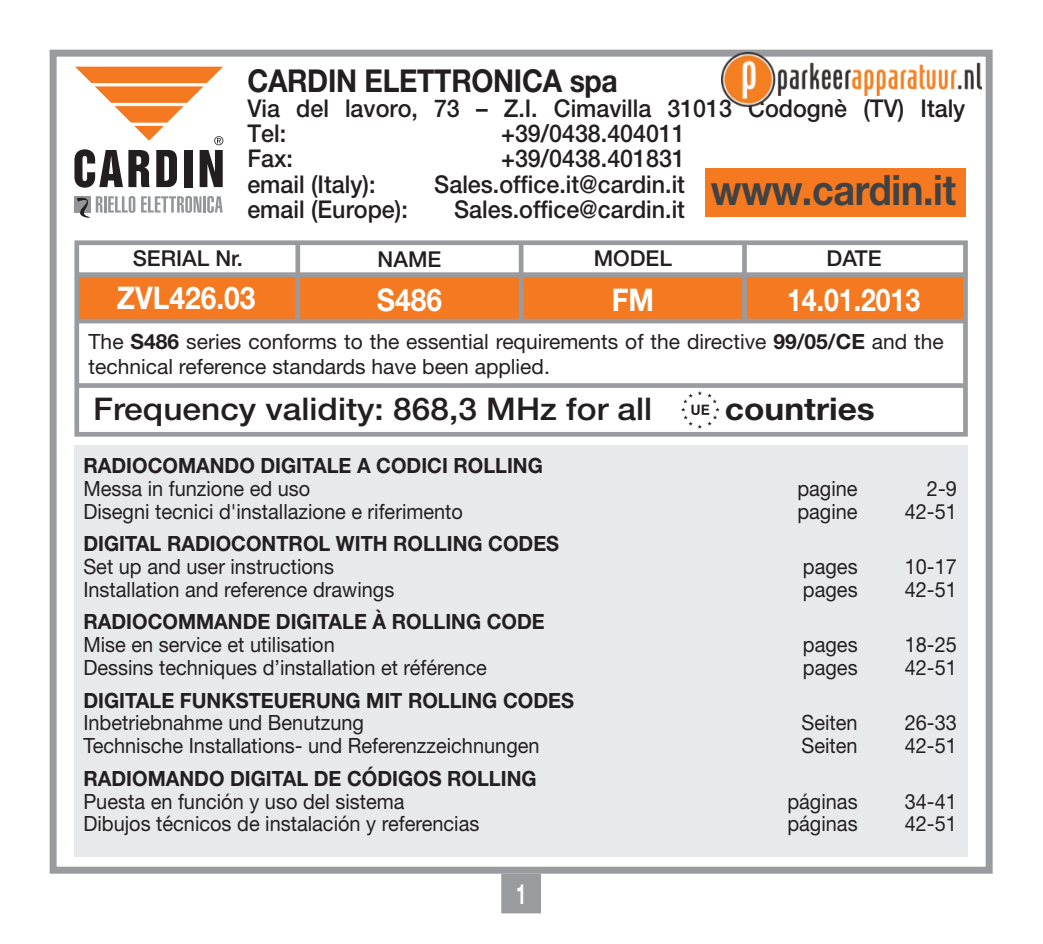
<style>
.page{position:relative;width:1043px;height:944px;background:#fff}
.page>*{position:absolute;margin:0;border:0;box-sizing:border-box;transform-origin:0 0}
.t1{font:700 42px "Helvetica Neue LT Std";letter-spacing:-.01em;color:#414243;scale:.9 1}
.t2{font:700 31.5px "Helvetica Neue LT Std";letter-spacing:-.01em;color:#231f20;scale:.9 1}
.t3{font:500 31.15px "Helvetica Neue LT Std";color:#231f20;scale:1.07 1}
.t4{font:700 31.15px "Helvetica Neue LT Std";color:#fff;scale:.9 1}
.t5{font:700 31.15px "Helvetica Neue LT Std";color:#fff;scale:.85 1}
.t6{font:700 31.15px "Helvetica Neue LT Std";color:#231f20;scale:1.07 1}
.t7{font:700 28px "Helvetica Neue LT Std";color:#fff;scale:.65 1}
.t8{font:500 24.5px/25.2px "Helvetica Neue LT Std";color:#231f20;scale:.95 1}
.t9{font:500 22.05px "Helvetica Neue LT Std";color:#231f20}
.t10{font:21px "Helvetica Neue LT Std";color:#231f20;scale:.95 1}
.t11{font:700 21px "Helvetica Neue LT Std";color:#231f20;scale:.95 1}
.t12{font:21px/24.5px "Helvetica Neue LT Std";color:#231f20}
.s1{font-weight:700}
</style>
<div class="page">
<div style="left:50px;top:50px;width:942px;height:823px;border:7px solid #999b9e"></div>
<div style="left:501px;top:873px;width:40px;height:40px;background:#999b9e;border:4px solid #999b9e"></div>
<div style="left:704px;top:169px;width:261px;height:48px;background:#f47921"></div>
<div style="left:74px;top:445px;width:893px;height:411px;background:#e8e9ea"></div>
<div style="left:74px;top:196px;width:17px;height:16px;background:#939598"></div>
<svg style="left:76px;top:197px;width:14px;height:21px"></svg>
<svg style="left:74px;top:67px;width:149px;height:121px"></svg>
<svg style="left:96px;top:196px;width:39px;height:17px"></svg>
<svg style="left:141px;top:196px;width:60px;height:17px"></svg>
<hr style="left:203px;top:196px;width:3px;height:16px;background:#939598">
<svg style="left:207px;top:196px;width:16px;height:17px"></svg>
<svg style="left:681px;top:391px;width:38px;height:37px"></svg>
<div style="left:76px;top:274px;width:889px;height:48px;background:#f47921"></div>
<div style="left:74px;top:240px;width:893px;height:196px;border:5px solid #999b9e"></div>
<svg style="left:742px;top:242px;width:4px;height:77px"></svg>
<div style="left:295px;top:243px;width:5px;height:77px;background:#999b9e"></div>
<hr style="left:519px;top:243px;width:4px;height:77px;background:#999b9e">
<div style="left:76px;top:272px;width:888px;height:5px;background:#999b9e"></div>
<hr style="left:77px;top:319px;width:887px;height:4px;background:#999b9e">
<div style="left:79px;top:383px;width:885px;height:5px;background:#999b9e"></div>
<img style="left:721px;top:52px;width:260px;height:54px">
<h2 class="t2" style="left:247px;top:69px;width:413px">CARDIN ELETTRONICA spa</h2>
<p class="t8" style="left:247px;top:99px;width:757px">Via del lavoro, 73 – Z.I. Cimavilla 31013 Codognè (TV) Italy<br>Tel:</p>
<p class="t8" style="left:501px;top:124px;width:195px">+39/0438.404011</p>
<p class="t8" style="left:247px;top:149px;width:50px">Fax:</p>
<p class="t8" style="left:501px;top:149px;width:195px">+39/0438.401831</p>
<p class="t8" style="left:247px;top:175px;width:136px">email (Italy):</p>
<p class="t8" style="left:434px;top:175px;width:265px">Sales.office.it@cardin.it</p>
<p class="t8" style="left:247px;top:200px;width:170px">email (Europe):</p>
<p class="t8" style="left:454px;top:200px;width:244px">Sales.office@cardin.it</p>
<h1 class="t1" style="left:711px;top:175px;width:274px">www.cardin.it</h1>
<p class="t9" style="left:133px;top:250px;width:112px">SERIAL Nr.</p>
<p class="t9" style="left:377px;top:251px;width:65px">NAME</p>
<p class="t9" style="left:593px;top:250px;width:80px">MODEL</p>
<p class="t9" style="left:826px;top:250px;width:57px">DATE</p>
<h3 class="t4" style="left:117px;top:287px;width:156px">ZVL426.03</h3>
<h3 class="t4" style="left:377px;top:289px;width:74px">S486</h3>
<h3 class="t4" style="left:611px;top:288px;width:48px">FM</h3>
<h3 class="t5" style="left:787px;top:288px;width:158px">14.01.2013</h3>
<p class="t12" style="left:89px;top:332px;width:856px">The <span class="s1">S486</span> series conforms to the essential requirements of the directive <span class="s1">99/05/CE</span> and the technical reference standards have been applied.</p>
<h3 class="t3" style="left:93px;top:398px;width:524px">Frequency validity: 868,3 MHz for all</h3>
<h3 class="t6" style="left:725px;top:398px;width:142px">countries</h3>
<p class="t11" style="left:83px;top:458px;width:485px">RADIOCOMANDO DIGITALE A CODICI ROLLING</p>
<p class="t10" style="left:83px;top:480px;width:240px">Messa in funzione ed uso</p>
<p class="t10" style="left:797px;top:480px;width:65px">pagine</p>
<p class="t10" style="left:926px;top:480px;width:33px">2-9</p>
<p class="t10" style="left:83px;top:503px;width:401px">Disegni tecnici d'installazione e riferimento</p>
<p class="t10" style="left:797px;top:503px;width:65px">pagine</p>
<p class="t10" style="left:904px;top:503px;width:56px">42-51</p>
<p class="t11" style="left:83px;top:536px;width:502px">DIGITAL RADIOCONTROL WITH ROLLING CODES</p>
<p class="t10" style="left:83px;top:559px;width:265px">Set up and user instructions</p>
<p class="t10" style="left:803px;top:559px;width:59px">pages</p>
<p class="t10" style="left:904px;top:559px;width:56px">10-17</p>
<p class="t10" style="left:83px;top:581px;width:329px">Installation and reference drawings</p>
<p class="t10" style="left:803px;top:581px;width:59px">pages</p>
<p class="t10" style="left:904px;top:581px;width:56px">42-51</p>
<p class="t11" style="left:83px;top:614px;width:487px">RADIOCOMMANDE DIGITALE À ROLLING CODE</p>
<p class="t10" style="left:83px;top:637px;width:266px">Mise en service et utilisation</p>
<p class="t10" style="left:803px;top:637px;width:59px">pages</p>
<p class="t10" style="left:904px;top:637px;width:56px">18-25</p>
<p class="t10" style="left:83px;top:660px;width:426px">Dessins techniques d’installation et référence</p>
<p class="t10" style="left:803px;top:660px;width:59px">pages</p>
<p class="t10" style="left:904px;top:660px;width:56px">42-51</p>
<p class="t11" style="left:83px;top:692px;width:518px">DIGITALE FUNKSTEUERUNG MIT ROLLING CODES</p>
<p class="t10" style="left:83px;top:715px;width:297px">Inbetriebnahme und Benutzung</p>
<p class="t10" style="left:801px;top:715px;width:61px">Seiten</p>
<p class="t10" style="left:904px;top:715px;width:56px">26-33</p>
<p class="t10" style="left:83px;top:738px;width:482px">Technische Installations- und Referenzzeichnungen</p>
<p class="t10" style="left:801px;top:738px;width:61px">Seiten</p>
<p class="t10" style="left:904px;top:738px;width:56px">42-51</p>
<p class="t11" style="left:83px;top:770px;width:478px">RADIOMANDO DIGITAL DE CÓDIGOS ROLLING</p>
<p class="t10" style="left:83px;top:793px;width:340px">Puesta en función y uso del sistema</p>
<p class="t10" style="left:787px;top:793px;width:75px">páginas</p>
<p class="t10" style="left:904px;top:793px;width:56px">34-41</p>
<p class="t10" style="left:83px;top:816px;width:418px">Dibujos técnicos de instalación y referencias</p>
<p class="t10" style="left:787px;top:816px;width:75px">páginas</p>
<p class="t10" style="left:904px;top:816px;width:56px">42-51</p>
<h3 class="t7" style="left:516px;top:883px;width:17px">1</h3>
</div>
